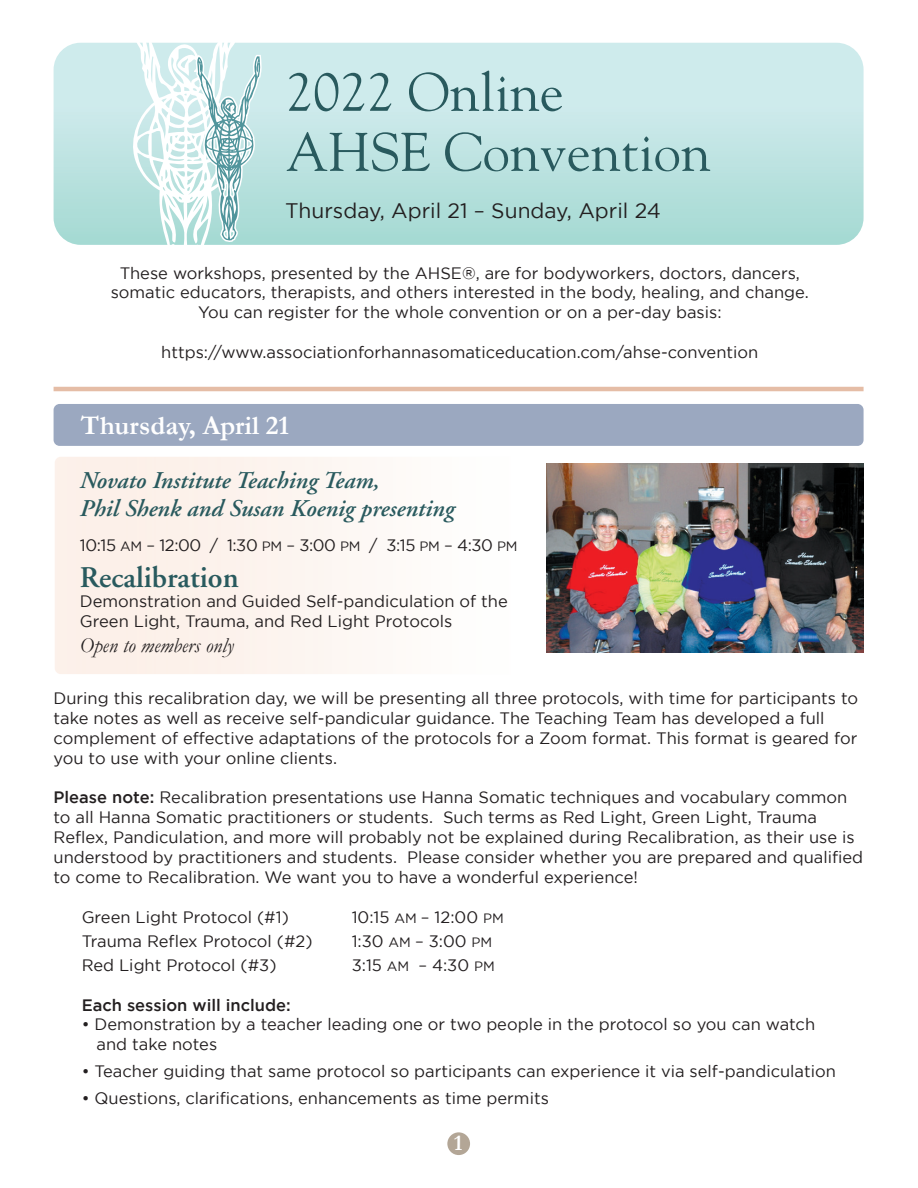
<style>
.page{position:relative;width:918px;height:1188px;background:#fff}
.page>*{position:absolute;margin:0;border:0;box-sizing:border-box;transform-origin:0 0}
.t1{font:54px/60px "Goudy";color:#295a5e}
.t2{font:600 30px "Adobe Garamond";color:#295a5e}
.t3{font:700 27px "Garamond";color:#fff}
.t4{font:italic 600 24px/28.8px "Adobe Garamond";color:#295a5e}
.t5{font:700 22.35px "Garamond";color:#fff}
.t6{font:21px "Gotham";color:#231f20}
.t7{font:italic 21px "Garamond";color:#231f20}
.t8{font:16.5px/19.8px "Gotham";color:#231f20}
.t9{font:16.5px "Gotham";letter-spacing:-.025em;color:#231f20}
.t10{font:500 16.5px "Gotham";color:#231f20}
.s1{font-size:13.5px}
.s2{font-weight:500}
</style>
<div class="page">
<svg style="left:54px;top:43px;width:810px;height:202px;background:#bfe4e3"></svg>
<svg style="left:113px;top:42px;width:142px;height:203px"></svg>
<svg style="left:194px;top:50px;width:68px;height:194px"></svg>
<hr style="left:54px;top:387px;width:810px;height:4px;background:#e5bda6">
<div style="left:54px;top:404px;width:810px;height:42px;background:#9ba8c0;border-radius:6px"></div>
<img style="left:546px;top:463px;width:318px;height:189px">
<div style="left:447px;top:1132px;width:23px;height:23px;background:#b3a696;border-radius:50%"></div>
<div style="left:55px;top:457px;width:307px;height:217px;background:#fcf2eb"></div>
<h1 class="t1" style="left:286px;top:60px;width:426px">2022 Online<br>AHSE Convention</h1>
<p class="t6" style="left:285px;top:199px;width:377px">Thursday, April 21 – Sunday, April 24</p>
<p class="t8" style="left:111px;top:263px;width:700px;text-align:center">These workshops, presented by the AHSE®, are for bodyworkers, doctors, dancers, somatic educators, therapists, and others interested in the body, healing, and change.<br>You can register for the whole convention or on a per-day basis:</p>
<p class="t8" style="left:161px;top:342px;width:599px">https://www.associationforhannasomaticeducation.com/ahse-convention</p>
<h3 class="t3" style="left:81px;top:407px;width:210px">Thursday, April 21</h3>
<h3 class="t4" style="left:80px;top:466px;width:376px">Novato Institute Teaching Team,<br>Phil Shenk and Susan Koenig presenting</h3>
<p class="t9" style="left:80px;top:536px;width:439px">10:15 <span class="s1">AM</span> – 12:00 / 1:30 <span class="s1">PM</span> – 3:00 <span class="s1">PM</span> / 3:15 <span class="s1">PM</span> – 4:30 <span class="s1">PM</span></p>
<h2 class="t2" style="left:80px;top:561px;width:160px">Recalibration</h2>
<p class="t8" style="left:80px;top:591px;width:429px">Demonstration and Guided Self-pandiculation of the<br>Green Light, Trauma, and Red Light Protocols</p>
<p class="t7" style="left:80px;top:631px;width:155px">Open to members only</p>
<p class="t8" style="left:54px;top:688px;width:806px">During this recalibration day, we will be presenting all three protocols, with time for participants to take notes as well as receive self-pandicular guidance. The Teaching Team has developed a full complement of effective adaptations of the protocols for a Zoom format. This format is geared for you to use with your online clients.</p>
<p class="t8" style="left:54px;top:787px;width:811px"><span class="s2">Please note:</span> Recalibration presentations use Hanna Somatic techniques and vocabulary common to all Hanna Somatic practitioners or students. Such terms as Red Light, Green Light, Trauma Reflex, Pandiculation, and more will probably not be explained during Recalibration, as their use is understood by practitioners and students. Please consider whether you are prepared and qualified to come to Recalibration. We want you to have a wonderful experience!</p>
<p class="t8" style="left:82px;top:907px;width:209px">Green Light Protocol (#1)</p>
<p class="t8" style="left:352px;top:907px;width:154px">10:15 <span class="s1">AM</span> – 12:00 <span class="s1">PM</span></p>
<p class="t8" style="left:82px;top:931px;width:232px">Trauma Reflex Protocol (#2)</p>
<p class="t8" style="left:352px;top:931px;width:142px">1:30 <span class="s1">AM</span> – 3:00 <span class="s1">PM</span></p>
<p class="t8" style="left:82px;top:955px;width:196px">Red Light Protocol (#3)</p>
<p class="t8" style="left:352px;top:955px;width:145px">3:15 <span class="s1">AM</span> – 4:30 <span class="s1">PM</span></p>
<p class="t10" style="left:82px;top:995px;width:211px">Each session will include:</p>
<p class="t8" style="left:97px;top:1015px;width:720px;text-indent:-15px">• Demonstration by a teacher leading one or two people in the protocol so you can watch and take notes</p>
<p class="t8" style="left:82px;top:1061px;width:756px">• Teacher guiding that same protocol so participants can experience it via self-pandiculation</p>
<p class="t8" style="left:82px;top:1088px;width:469px">• Questions, clarifications, enhancements as time permits</p>
<h3 class="t5" style="left:454px;top:1128px;width:10px">1</h3>
</div>
